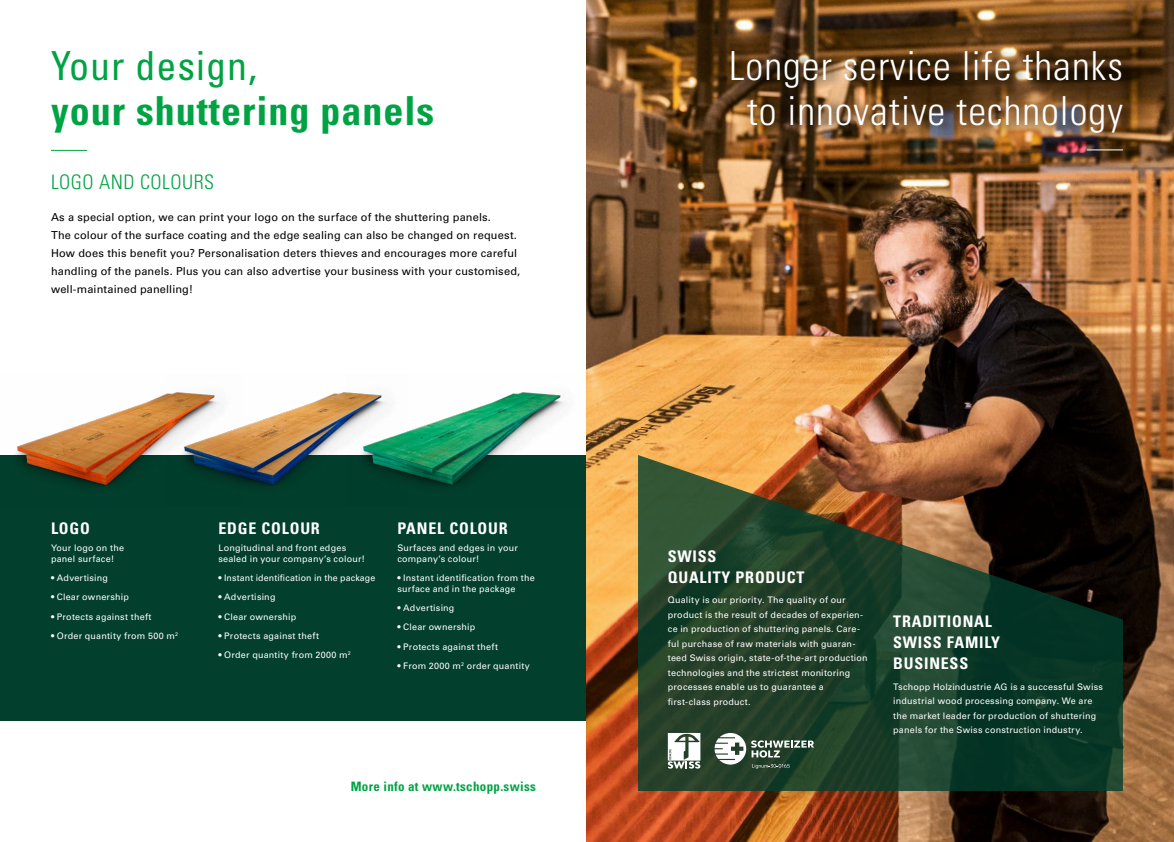
<style>
.page{position:relative;width:1174px;height:842px;background:#fff}
.page>*{position:absolute;margin:0;border:0;box-sizing:border-box;transform-origin:0 0}
.t1{font:300 condensed 40px/45px "Univers LT Std";letter-spacing:.025em;color:#fff;text-align:center}
.t2{font:700 condensed 40px "Univers LT Std";letter-spacing:.025em;color:#00a344}
.t3{font:condensed 40px "Univers LT Std";letter-spacing:.025em;color:#00a344}
.t4{font:300 condensed 20px "Univers LT Std";letter-spacing:.025em;color:#00a344}
.t5{font:700 condensed 16px/21px "Univers LT Std";letter-spacing:.05em;color:#fff}
.t6{font:700 condensed 13px "Univers LT Std";letter-spacing:.025em;color:#00a344}
.t7{font:11px/18px "Univers LT Std";letter-spacing:.01em;color:#000}
.t8{font:9px/14.5px "Univers LT Std";letter-spacing:.02em;color:#fff}
</style>
<div class="page">
<div style="left:0;top:455px;width:595px;height:265px;background:#023f2d"></div>
<hr style="left:51px;top:150px;width:36px;height:1px;background:#00a344">
<img style="left:240px;top:392px;width:107px;height:94px">
<img style="left:347px;top:392px;width:218px;height:94px">
<img style="left:15px;top:392px;width:225px;height:94px">
<img style="left:586px;top:0;width:588px;height:842px">
<hr style="left:1086px;top:149px;width:37px;height:1px;background:#fff">
<svg style="left:638px;top:455px;width:485px;height:336px;background:#2b3d27"></svg>
<svg style="left:714px;top:733px;width:100px;height:36px"></svg>
<svg style="left:668px;top:733px;width:32px;height:36px"></svg>
<img style="left:730px;top:43px;width:409px;height:100px">
<h1 class="t3" style="left:51px;top:40px;width:207px">Your design,</h1>
<h1 class="t2" style="left:51px;top:86px;width:385px">your shuttering panels</h1>
<h2 class="t4" style="left:51px;top:170px;width:165px">LOGO AND COLOURS</h2>
<p class="t7" style="left:51px;top:209px;width:470px">As a special option, we can print your logo on the surface of the shuttering panels.<br>The colour of the surface coating and the edge sealing can also be changed on request.<br>How does this benefit you? Personalisation deters thieves and encourages more careful handling of the panels. Plus you can also advertise your business with your customised, well-maintained panelling!</p>
<h3 class="t5" style="left:51px;top:518px;width:40px">LOGO</h3>
<p class="t8" style="left:51px;top:542px;width:74px;line-height:10.8px">Your logo on the panel surface!</p>
<p class="t8" style="left:51px;top:570px;width:59px">• Advertising</p>
<p class="t8" style="left:51px;top:590px;width:79px">• Clear ownership</p>
<p class="t8" style="left:51px;top:609px;width:102px">• Protects against theft</p>
<p class="t8" style="left:51px;top:628px;width:128px">• Order quantity from 500 m<sup>2</sup></p>
<h3 class="t5" style="left:218px;top:518px;width:103px">EDGE COLOUR</h3>
<p class="t8" style="left:218px;top:542px;width:148px;line-height:10.8px">Longitudinal and front edges sealed in your company’s colour!</p>
<p class="t8" style="left:218px;top:570px;width:158px">• Instant identification in the package</p>
<p class="t8" style="left:218px;top:590px;width:59px">• Advertising</p>
<p class="t8" style="left:218px;top:609px;width:79px">• Clear ownership</p>
<p class="t8" style="left:218px;top:628px;width:102px">• Protects against theft</p>
<p class="t8" style="left:218px;top:648px;width:134px">• Order quantity from 2000 m<sup>2</sup></p>
<h3 class="t5" style="left:397px;top:518px;width:112px">PANEL COLOUR</h3>
<p class="t8" style="left:397px;top:542px;width:122px;line-height:10.8px">Surfaces and edges in your company’s colour!</p>
<p class="t8" style="left:397px;top:572px;width:139px;line-height:10.8px">• Instant identification from the surface and in the package</p>
<p class="t8" style="left:397px;top:601px;width:59px">• Advertising</p>
<p class="t8" style="left:397px;top:620px;width:79px">• Clear ownership</p>
<p class="t8" style="left:397px;top:639px;width:102px">• Protects against theft</p>
<p class="t8" style="left:397px;top:658px;width:134px">• From 2000 m<sup>2</sup> order quantity</p>
<h3 class="t6" style="left:351px;top:778px;width:187px">More info at www.tschopp.swiss</h3>
<h1 class="t1" style="left:729px;top:43px;width:395px">Longer service life thanks to innovative technology</h1>
<h3 class="t5" style="left:668px;top:546px;width:138px">SWISS<br>QUALITY PRODUCT</h3>
<p class="t8" style="left:668px;top:593px;width:201px">Quality is our priority. The quality of our product is the result of decades of experien&shy;ce in production of shuttering panels. Care&shy;ful purchase of raw materials with guaran&shy;teed Swiss origin, state-of-the-art production technologies and the strictest monitoring processes enable us to guarantee a first-class product.</p>
<h3 class="t5" style="left:893px;top:611px;width:108px">TRADITIONAL<br>SWISS FAMILY<br>BUSINESS</h3>
<p class="t8" style="left:893px;top:679px;width:211px">Tschopp Holzindustrie AG is a successful Swiss industrial wood processing company. We are the market leader for production of shuttering panels for the Swiss construction industry.</p>
</div>
